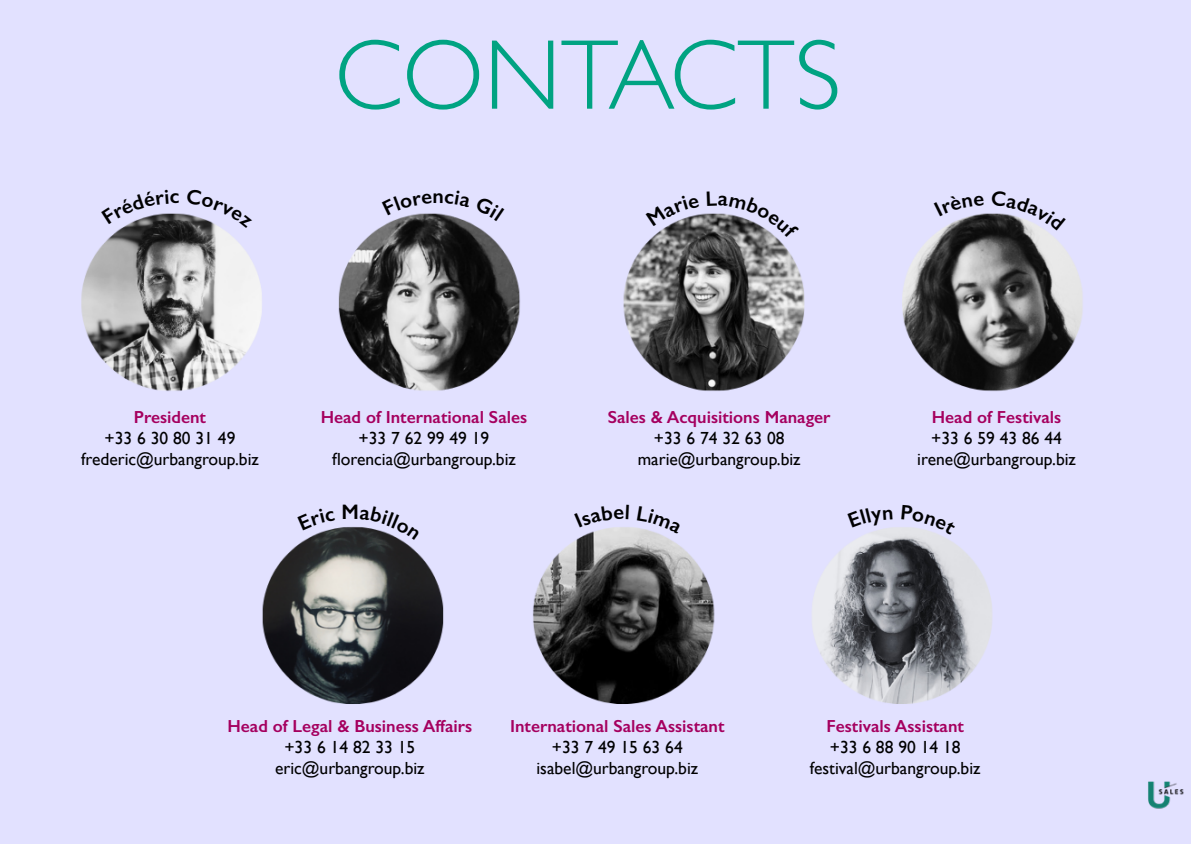
<style>
.page{position:relative;width:1191px;height:844px;background:#fff}
.page>*{position:absolute;margin:0;border:0;box-sizing:border-box;transform-origin:0 0}
.t1{font:300 99.75px "Gill Sans";color:#00a382}
.t2{font:600 21px "Gill Sans";color:#000}
.t3{font:17.5px/21px "Gill Sans";color:#000;text-align:center}
.t4{font:600 17.5px "Gill Sans";color:#a5005f}
</style>
<div class="page">
<img style="left:0;top:0;width:1191px;height:843px">
<img style="left:1128px;top:757px;width:63px;height:70px">
<svg style="left:101px;top:189px;width:78px;height:35px;background:#cccbe5"></svg>
<svg style="left:186px;top:189px;width:66px;height:38px;background:#d2d2ec"></svg>
<svg style="left:382px;top:193px;width:50px;height:22px"></svg>
<div style="left:445px;top:190px;width:59px;height:31px;background:#e2e1ff"></div>
<svg style="left:646px;top:195px;width:53px;height:31px;background:#d3d2ec"></svg>
<svg style="left:707px;top:191px;width:92px;height:48px;background:#bbbacf"></svg>
<svg style="left:934px;top:195px;width:49px;height:21px"></svg>
<svg style="left:991px;top:191px;width:74px;height:40px;background:#c2c1d9"></svg>
<svg style="left:297px;top:508px;width:38px;height:22px"></svg>
<svg style="left:360px;top:506px;width:60px;height:34px;background:#c3c2db"></svg>
<svg style="left:574px;top:504px;width:55px;height:23px"></svg>
<svg style="left:637px;top:505px;width:45px;height:29px"></svg>
<svg style="left:847px;top:507px;width:45px;height:20px"></svg>
<svg style="left:901px;top:505px;width:55px;height:29px;background:#e2e1fc"></svg>
<h1 class="t1" style="left:334px;top:-3px;width:508px">CONTACTS</h1>
<p class="t2" style="left:432px;top:183px;width:13px">n</p>
<p class="t4" style="left:134px;top:406px;width:74px">President</p>
<p class="t3" style="left:81px;top:427px;width:179px">+33 6 30 80 31 49 frederic@urbangroup.biz</p>
<p class="t4" style="left:321px;top:406px;width:208px">Head of International Sales</p>
<p class="t3" style="left:332px;top:427px;width:185px">+33 7 62 99 49 19 florencia@urbangroup.biz</p>
<p class="t2" style="left:341px;top:499px;width:19px">M</p>
<p class="t4" style="left:608px;top:406px;width:224px">Sales &amp; Acquisitions Manager</p>
<p class="t3" style="left:638px;top:427px;width:164px">+33 6 74 32 63 08 marie@urbangroup.biz</p>
<p class="t4" style="left:931px;top:406px;width:131px">Head of Festivals</p>
<p class="t3" style="left:917px;top:427px;width:160px">+33 6 59 43 86 44 irene@urbangroup.biz</p>
<p class="t4" style="left:227px;top:715px;width:246px">Head of Legal &amp; Business Affairs</p>
<p class="t3" style="left:275px;top:735px;width:151px">+33 6 14 82 33 15 eric@urbangroup.biz</p>
<p class="t4" style="left:510px;top:715px;width:216px">International Sales Assistant</p>
<p class="t3" style="left:536px;top:735px;width:163px">+33 7 49 15 63 64 isabel@urbangroup.biz</p>
<p class="t4" style="left:826px;top:715px;width:139px">Festivals Assistant</p>
<p class="t3" style="left:810px;top:735px;width:172px">+33 6 88 90 14 18 festival@urbangroup.biz</p>
</div>
